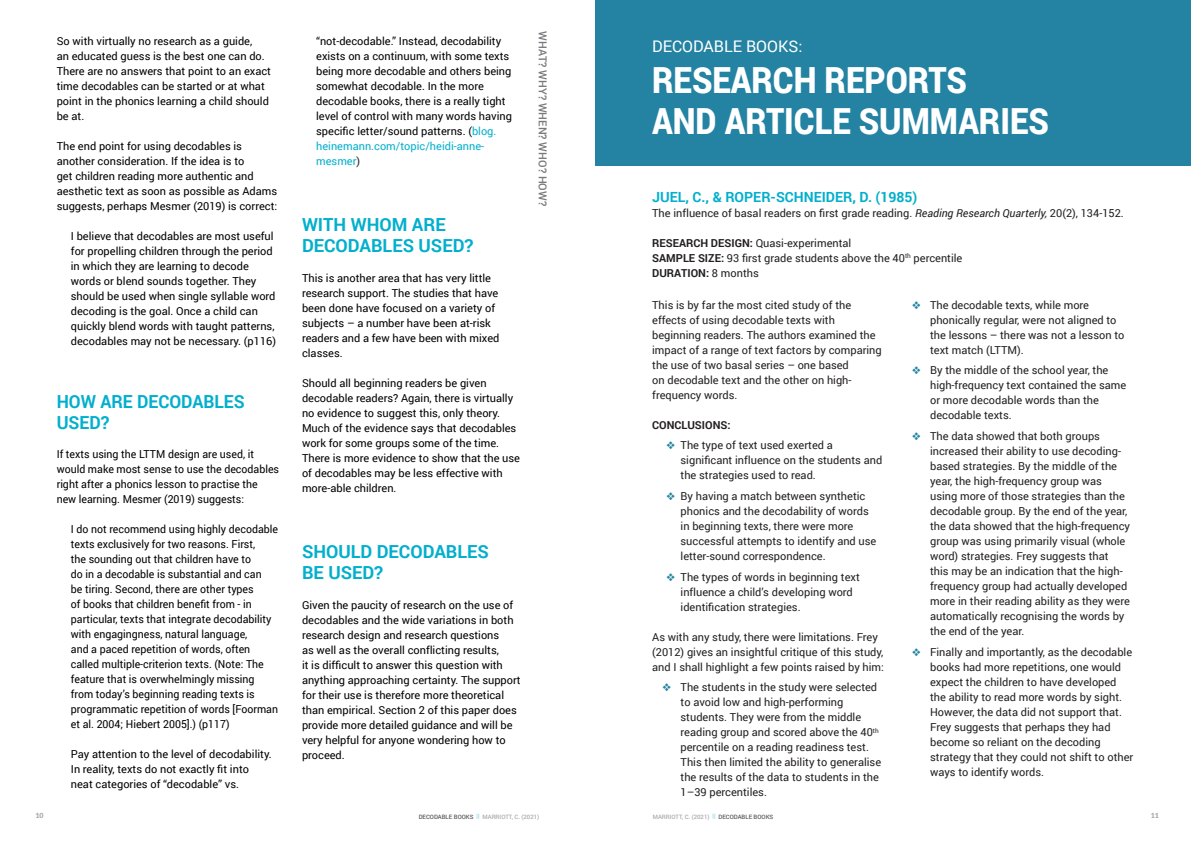
<style>
.page{position:relative;width:1191px;height:842px;background:#fff}
.page>*{position:absolute;margin:0;border:0;box-sizing:border-box;transform-origin:0 0}
.t1{font:900 36px/41px "Roboto";color:#fff;scale:.9 1}
.t2{font:700 18px/21px "Roboto";color:#02afcd;text-align:right}
.t3{font:700 18px/21px "Roboto";color:#02afcd;scale:.96 1}
.t4{font:16px "Roboto";color:#fff}
.t5{font:700 14px "Roboto";color:#02afcd}
.t6{font:11px/15px "Roboto";color:#231f20}
.t7{font:11px/15px "Roboto";color:#000}
.t8{font:11px/15px "Roboto";color:#000;scale:.96 1}
.t9{font:500 11px "Roboto";color:#76787b}
.t10{font:700 11px "Roboto";color:#231f20}
.t11{font:900 7px "Lato";color:#a8a9ad}
.t12{font:500 6px "Roboto";color:#a8a9ad}
.s1{color:#02afcd}
.s2{color:#231f20}
.s3{font-style:italic}
.s4{font-weight:700}
.s5{color:#2483a2}
.s6{color:#57585a}
.s7{color:#67cfe1}
</style>
<div class="page">
<div style="left:595px;top:0;width:596px;height:166px;background:#2483a2"></div>
<p class="t7" style="left:57px;top:33px;width:216px">So with virtually no research as a guide,<br>an educated guess is the best one can do.<br>There are no answers that point to an exact time decodables can be started or at what point in the phonics learning a child should be at.</p>
<p class="t7" style="left:57px;top:138px;width:222px">The end point for using decodables is another consideration. If the idea is to<br>get children reading more authentic and aesthetic text as soon as possible as Adams suggests, perhaps Mesmer (2019) is correct:</p>
<p class="t7" style="left:71px;top:228px;width:207px">I believe that decodables are most useful for propelling children through the period in which they are learning to decode words or blend sounds together. They should be used when single syllable word decoding is the goal. Once a child can quickly blend words with taught patterns, decodables may not be necessary. (p116)</p>
<h2 class="t3" style="left:57px;top:390px;width:197px">HOW ARE DECODABLES<br>USED</h2>
<h2 class="t3" style="left:101px;top:411px;width:10px">?</h2>
<p class="t8" style="left:57px;top:446px;width:233px">If texts using the LTTM design are used, it would make most sense to use the decodables right after a phonics lesson to practise the new learning. Mesmer (2019) suggests:</p>
<p class="t8" style="left:71px;top:521px;width:217px">I do not recommend using highly decodable texts exclusively for two reasons. First,<br>the sounding out that children have to<br>do in a decodable is substantial and can<br>be tiring. Second, there are other types<br>of books that children benefit from - in particular, texts that integrate decodability with engagingness, natural language,<br>and a paced repetition of words, often called multiple-criterion texts. (Note: The feature that is overwhelmingly missing from today’s beginning reading texts is programmatic repetition of words [Foorman et al. 2004; H iebert 2005].) (p117)</p>
<p class="t7" style="left:71px;top:746px;width:202px">Pay attention to the level of decodability.<br>In reality, texts do not exactly fit into neat categories of “decodable” vs.</p>
<p class="t7" style="left:316px;top:33px;width:197px">“not-decodable.” Instead, decodability exists on a continuum, with some texts being more decodable and others being somewhat decodable. In the more decodable books, there is a really tight level of control with many words having specific letter/sound patterns. (<span class="s1">blog. heinemann.com/topic/heidi-anne&shy;mesmer</span><span class="s2">)</span></p>
<h2 class="t2" style="left:302px;top:213px;width:26px">WITH</h2>
<h2 class="t2" style="left:351px;top:213px;width:30px">WHOM</h2>
<h2 class="t2" style="left:302px;top:213px;width:133px">ARE<br>DECODABLES USED</h2>
<h2 class="t2" style="left:464px;top:234px;width:10px">?</h2>
<p class="t7" style="left:302px;top:270px;width:199px">This is another area that has very little research support. The studies that have been done have focused on a variety of subjects – a number have been at-risk readers and a few have been with mixed classes.</p>
<p class="t7" style="left:302px;top:375px;width:220px">Should all beginning readers be given decodable readers? Again, there is virtually no evidence to suggest this, only theory.<br>Much of the evidence says that decodables work for some groups some of the time.<br>There is more evidence to show that the use of decodables may be less effective with more-able children.</p>
<p class="t9" style="left:550px;top:31px;width:176px;rotate:90deg">WHAT? WHY? WHEN? WHO? HOW?</p>
<h2 class="t2" style="left:302px;top:540px;width:188px;text-align:left">SHOULD DECODABLES<br>BE USED?</h2>
<p class="t7" style="left:302px;top:597px;width:220px">Given the paucity of research on the use of decodables and the wide variations in both research design and research questions<br>as well as the overall conflicting results,<br>it is difficult to answer this question with anything approaching certainty. The support for their use is therefore more theoretical than empirical. Section 2 of this paper does provide more detailed guidance and will be very helpful for anyone wondering how to proceed.</p>
<h3 class="t4" style="left:652px;top:36px;width:152px">Decodable Books:</h3>
<h1 class="t1" style="left:652px;top:59px;width:442px">RESEARCH REPORTS<br>AND ARTICLE SUMMARIES</h1>
<p class="t5" style="left:652px;top:187px;width:267px">JUEL, C., &amp; ROPER-SCHNEIDER, D. (1985)</p>
<p class="t6" style="left:652px;top:205px;width:473px">The influence of basal readers on first grade reading. <span class="s3">Reading Research Quarterly,</span> 20(2), 134-152.</p>
<p class="t6" style="left:652px;top:235px;width:312px"><span class="s4">RESEARCH DESIGN:</span> Quasi-experimental<br><span class="s4">SAMPLE SIZE:</span> 93 first grade students above the 40<sup>th</sup> percentile<br><span class="s4">DURATION:</span> 8 months</p>
<p class="t6" style="left:652px;top:297px;width:231px">This is by far the most cited study of the effects of using decodable texts with beginning readers. The authors examined the impact of a range of text factors by comparing the use of two basal series – one based<br>on decodable text and the other on high&shy;frequency words.</p>
<p class="t10" style="left:652px;top:417px;width:80px">CONCLUSIONS:</p>
<p class="t6" style="left:680px;top:438px;width:203px;text-indent:-14px"><span class="s5">❖</span> The type of text used exerted a significant influence on the students and the strategies used to read.</p>
<p class="t6" style="left:680px;top:488px;width:197px;text-indent:-14px"><span class="s5">❖</span> By having a match between synthetic phonics and the decodability of words in beginning texts, there were more successful attempts to identify and use letter-sound correspondence.</p>
<p class="t6" style="left:680px;top:569px;width:181px;text-indent:-14px"><span class="s5">❖</span> The types of words in beginning text influence a child’s developing word identification strategies.</p>
<p class="t6" style="left:652px;top:629px;width:233px">As with any study, there were limitations. Frey (2012) gives an insightful critique of this study, and I shall highlight a few points raised by him:</p>
<p class="t6" style="left:680px;top:680px;width:202px;text-indent:-18px"><span class="s5">❖</span> The students in the study were selected to avoid low and high-performing students. They were from the middle reading group and scored above the 40<sup>th </sup>percentile on a reading readiness test.<br>This then limited the ability to generalise the results of the data to students in the 1–39 percentiles.</p>
<p class="t6" style="left:930px;top:297px;width:196px;text-indent:-18px"><span class="s5">❖</span> The decodable texts, while more phonically regular, were not aligned to the lessons – there was not a lesson to text match (LTTM).</p>
<p class="t6" style="left:930px;top:363px;width:198px;text-indent:-18px"><span class="s5">❖</span> By the middle of the school year, the high-frequency text contained the same or more decodable words than the decodable texts.</p>
<p class="t6" style="left:930px;top:428px;width:201px;text-indent:-18px"><span class="s5">❖</span> The data showed that both groups increased their ability to use decoding&shy;based strategies. By the middle of the year, the high-frequency group was using more of those strategies than the decodable group. By the end of the year, the data showed that the high-frequency group was using primarily visual (whole word) strategies. Frey suggests that<br>this may be an indication that the high&shy;frequency group had actually developed more in their reading ability as they were automatically recognising the words by the end of the year.</p>
<p class="t6" style="left:930px;top:644px;width:205px;text-indent:-18px"><span class="s5">❖</span> Finally and importantly, as the decodable books had more repetitions, one would expect the children to have developed the ability to read more words by sight.<br>However, the data did not support that.<br>Frey suggests that perhaps they had become so reliant on the decoding strategy that they could not shift to other ways to identify words.</p>
<p class="t11" style="left:35px;top:811px;width:10px">10</p>
<p class="t12" style="left:419px;top:812px;width:122px"><span class="s6">DECODABLE BOOKS</span> <span class="s7">||</span> MARRIOTT, C. (2021)</p>
<p class="t12" style="left:653px;top:812px;width:122px">MARRIOTT, C. (2021) <span class="s7">||</span> <span class="s6">DECODABLE BOOKS</span></p>
<p class="t11" style="left:1150px;top:811px;width:10px">11</p>
</div>
